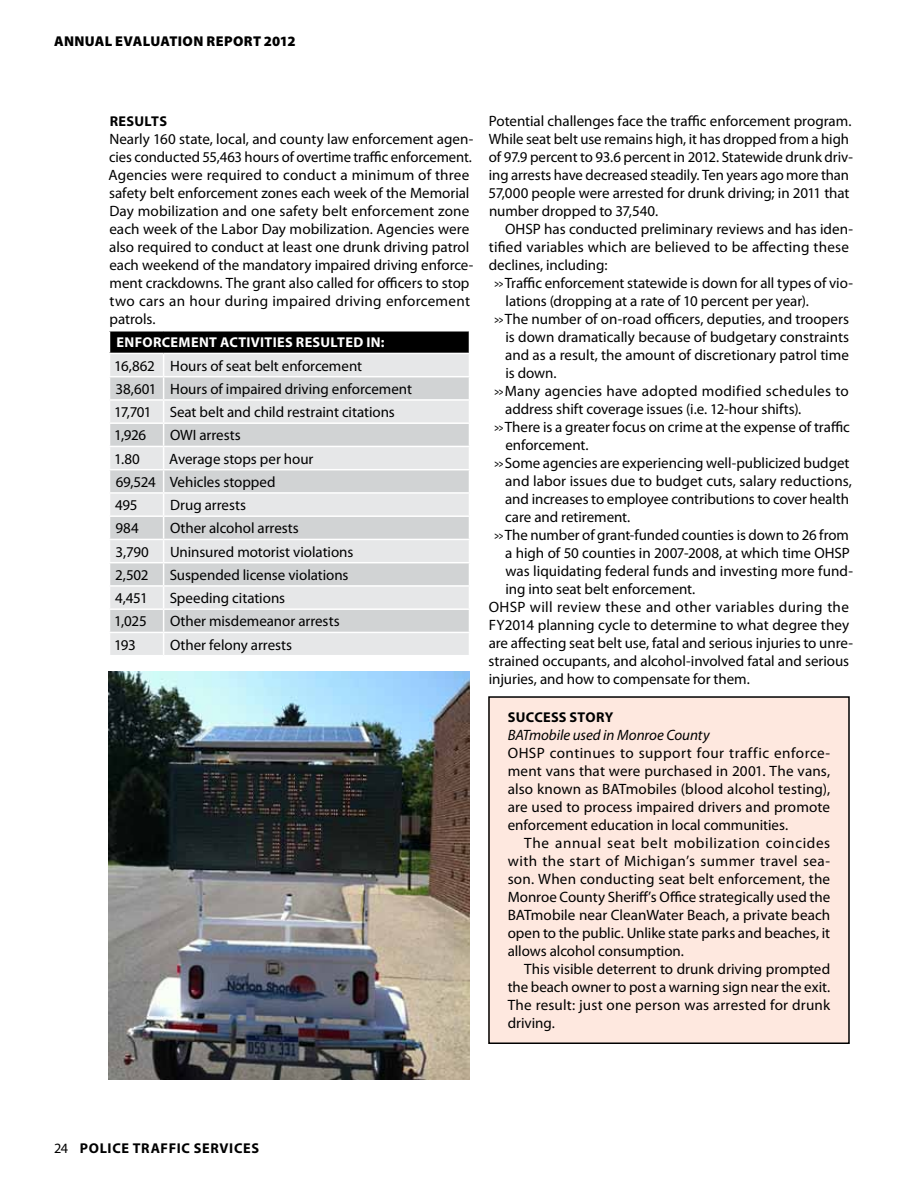
<style>
.page{position:relative;width:918px;height:1188px;background:#fff}
.page>*{position:absolute;margin:0;border:0;box-sizing:border-box;transform-origin:0 0}
.t1{font:15px/18px "Myriad Pro";color:#000}
.t2{font:15px "Myriad Pro";letter-spacing:.02em;color:#000}
.t3{font:italic 15px "Myriad Pro";letter-spacing:-.005em;color:#000}
.t4{font:700 14.25px "Myriad Pro";letter-spacing:.02em;color:#000}
.t5{font:700 14.25px "Myriad Pro";color:#fff}
.t6{font:900 14.25px "Myriad Pro";letter-spacing:.02em;color:#000}
.s1{font-weight:700;font-stretch:condensed;font-size:10.5px}
.s2{font-weight:400}
</style>
<div class="page">
<div style="left:109px;top:331px;width:360px;height:22px;background:#000"></div>
<div style="left:110px;top:354px;width:359px;height:301px;background:#e6e7e8"></div>
<svg style="left:110px;top:377px;width:359px;height:255px;background:#dadcdd"></svg>
<hr style="left:109px;top:330px;width:55px;height:2px;background:#fff">
<hr style="left:164px;top:330px;width:306px;height:2px;background:#fff">
<hr style="left:109px;top:376px;width:55px;height:1px;background:#fff">
<hr style="left:164px;top:376px;width:306px;height:1px;background:#fff">
<hr style="left:109px;top:399px;width:55px;height:2px;background:#fff">
<hr style="left:164px;top:399px;width:306px;height:2px;background:#fff">
<hr style="left:109px;top:422px;width:55px;height:2px;background:#fff">
<hr style="left:164px;top:422px;width:306px;height:2px;background:#fff">
<hr style="left:109px;top:446px;width:55px;height:1px;background:#fff">
<hr style="left:164px;top:446px;width:306px;height:1px;background:#fff">
<hr style="left:109px;top:469px;width:55px;height:1px;background:#fff">
<hr style="left:164px;top:469px;width:306px;height:1px;background:#fff">
<hr style="left:109px;top:492px;width:55px;height:2px;background:#fff">
<hr style="left:164px;top:492px;width:306px;height:2px;background:#fff">
<hr style="left:109px;top:515px;width:55px;height:2px;background:#fff">
<hr style="left:164px;top:515px;width:306px;height:2px;background:#fff">
<hr style="left:109px;top:539px;width:55px;height:1px;background:#fff">
<hr style="left:164px;top:539px;width:306px;height:1px;background:#fff">
<hr style="left:109px;top:562px;width:55px;height:1px;background:#fff">
<hr style="left:164px;top:562px;width:306px;height:1px;background:#fff">
<hr style="left:109px;top:585px;width:55px;height:2px;background:#fff">
<hr style="left:164px;top:585px;width:306px;height:2px;background:#fff">
<hr style="left:109px;top:608px;width:55px;height:2px;background:#fff">
<hr style="left:164px;top:608px;width:306px;height:2px;background:#fff">
<hr style="left:109px;top:632px;width:55px;height:1px;background:#fff">
<svg style="left:109px;top:332px;width:1px;height:21px"></svg>
<hr style="left:164px;top:632px;width:306px;height:1px;background:#fff">
<svg style="left:163px;top:354px;width:1px;height:301px"></svg>
<div style="left:489px;top:697px;width:360px;height:346px;background:#fee8df"></div>
<div style="left:488px;top:696px;width:362px;height:348px;border:2px solid #000"></div>
<img style="left:108px;top:672px;width:362px;height:408px">
<p class="t6" style="left:54px;top:32px;width:243px">ANNUAL EVALUATION REPORT 2012</p>
<p class="t4" style="left:110px;top:112px;width:59px">RESULTS</p>
<p class="t1" style="left:108px;top:130px;width:367px">N early 160 state, local, and county law enforcement agen&shy;cies conducted 55,463 hours of overtime traffic enforcement.<br>Agencies were required to conduct a minimum of three safety belt enforcement zones each week of the Memorial Day mobilization and one safety belt enforcement zone each week of the Labor Day mobilization. Agencies were also required to conduct at least one drunk driving patrol each weekend of the mandatory impaired driving enforce&shy;ment crackdowns. The grant also called for officers to stop two cars an hour during impaired driving enforcement patrols.</p>
<p class="t5" style="left:116px;top:333px;width:10px">ENFORCEMENT</p>
<p class="t5" style="left:220px;top:333px;width:9px">ACTIVITIES</p>
<p class="t5" style="left:296px;top:333px;width:10px">RESULTED</p>
<p class="t5" style="left:366px;top:333px;width:20px">IN :</p>
<p class="t1" style="left:114px;top:354px;width:299px;line-height:23.2px">16,862 H ours of seat belt enforcement<br>38,601 Hours of impaired driving enforcement 17,701 Seat belt and child restraint citations 1,926</p>
<p class="t1" style="left:170px;top:426px;width:72px">OWI arrests</p>
<p class="t1" style="left:115px;top:447px;width:200px;line-height:23.2px;text-indent:54px">Average stops per hour<br>69,524 Vehicles stopped<br>495</p>
<p class="t1" style="left:114px;top:449px;width:27px">1.80</p>
<p class="t1" style="left:170px;top:496px;width:77px">Drug arrests</p>
<p class="t1" style="left:116px;top:519px;width:25px">984</p>
<p class="t1" style="left:170px;top:519px;width:130px">Other alcohol arrests</p>
<p class="t1" style="left:116px;top:542px;width:35px">3,790</p>
<p class="t1" style="left:170px;top:542px;width:185px">Uninsured motorist violations</p>
<p class="t1" style="left:115px;top:566px;width:35px">2,502</p>
<p class="t1" style="left:170px;top:566px;width:180px">Suspended license violations</p>
<p class="t1" style="left:115px;top:589px;width:34px">4,451</p>
<p class="t1" style="left:170px;top:589px;width:117px">Speeding citations</p>
<p class="t1" style="left:114px;top:612px;width:34px">1,025</p>
<p class="t1" style="left:170px;top:612px;width:171px">Other misdemeanor arrests</p>
<p class="t1" style="left:114px;top:635px;width:23px">193</p>
<p class="t1" style="left:170px;top:635px;width:124px">Other felony arrests</p>
<p class="t1" style="left:488px;top:112px;width:366px">Potential challenges face the traffic enforcement program.<br>While seat belt use remains high, it has dropped from a high of 97.9 percent to 93.6 percent in 2012. Statewide drunk driv&shy;ing arrests have decreased steadily. Ten years ago more than 57,000 people were arrested for drunk driving; in 2011 that number dropped to 37,540.</p>
<p class="t1" style="left:505px;top:220px;width:349px">OHSP has conducted preliminary reviews and has iden-</p>
<p class="t1" style="left:489px;top:238px;width:362px">tified variables which are believed to be affecting these</p>
<p class="t1" style="left:489px;top:256px;width:120px">declines, including:</p>
<p class="t1" style="left:495px;top:274px;width:360px"><span class="s1">&gt;&gt;</span> Traffic enforcement statewide is down for all types of vio-</p>
<p class="t1" style="left:506px;top:292px;width:305px">lations (dropping at a rate of 10 percent per year).</p>
<p class="t1" style="left:495px;top:310px;width:356px"><span class="s1">&gt;&gt;</span> The number of on-road officers, deputies, and troopers</p>
<p class="t1" style="left:505px;top:328px;width:345px">is down dramatically because of budgetary constraints</p>
<p class="t1" style="left:505px;top:346px;width:345px">and as a result, the amount of discretionary patrol time</p>
<p class="t1" style="left:505px;top:364px;width:53px">is down.</p>
<p class="t2" style="left:495px;top:382px;width:356px"><span class="s1">&gt;&gt;</span>Many agencies have adopted modified schedules to</p>
<p class="t1" style="left:505px;top:400px;width:298px">address shift coverage issues (i.e. 12-hour shifts).</p>
<p class="t1" style="left:495px;top:418px;width:357px"><span class="s1">&gt;&gt;</span> There is a greater focus on crime at the expense of traffic</p>
<p class="t1" style="left:505px;top:436px;width:85px">enforcement.</p>
<p class="t1" style="left:495px;top:454px;width:357px"><span class="s1">&gt;&gt;</span> Some agencies are experiencing well-publicized budget</p>
<p class="t1" style="left:505px;top:472px;width:348px">and labor issues due to budget cuts, salary reductions,</p>
<p class="t1" style="left:505px;top:490px;width:345px">and increases to employee contributions to cover health</p>
<p class="t1" style="left:505px;top:508px;width:127px">care and retirement.</p>
<p class="t1" style="left:495px;top:526px;width:356px"><span class="s1">&gt;&gt;</span> The number of grant-funded counties is down to 26 from</p>
<p class="t1" style="left:505px;top:544px;width:346px">a high of 50 counties in 2007-2008, at which time OHSP</p>
<p class="t1" style="left:505px;top:562px;width:349px">was liquidating federal funds and investing more fund-</p>
<p class="t1" style="left:505px;top:580px;width:192px">ing into seat belt enforcement.</p>
<p class="t2" style="left:489px;top:598px;width:362px">OHSP will review these and other variables during the</p>
<p class="t1" style="left:489px;top:616px;width:362px">FY2014 planning cycle to determine to what degree they</p>
<p class="t1" style="left:489px;top:634px;width:366px">are affecting seat belt use, fatal and serious injuries to unre-</p>
<p class="t1" style="left:489px;top:652px;width:362px">strained occupants, and alcohol-involved fatal and serious</p>
<p class="t1" style="left:489px;top:670px;width:263px">injuries, and how to compensate for them.</p>
<p class="t4" style="left:508px;top:708px;width:106px">SUCCESS STORY</p>
<p class="t3" style="left:508px;top:726px;width:203px">BATmobile used in Monroe County</p>
<p class="t1" style="left:508px;top:744px;width:324px;text-align:justify">OHSP continues to support four traffic enforce&shy;ment vans that were purchased in 2001. The vans, also known as BAT mobiles (blood alcohol testing), are used to process impaired drivers and promote enforcement education in local communities.</p>
<p class="t1" style="left:508px;top:834px;width:324px;text-align:justify;text-indent:16px">The annual seat belt mobilization coincides with the start of Michigan’s summer travel sea&shy;son. When conducting seat belt enforcement, the Monroe County Sheriff’s Office strategically used the BAT mobile near CleanWater Beach, a private beach open to the public. Unlike state parks and beaches, it allows alcohol consumption.</p>
<p class="t1" style="left:508px;top:960px;width:324px;text-align:justify;text-indent:16px">This visible deterrent to drunk driving prompted the beach owner to post a warning sign near the exit.<br>The result: just one person was arrested for drunk driving.</p>
<p class="t4" style="left:54px;top:1139px;width:38px"><span class="s2">24</span> POLICE</p>
<p class="t4" style="left:133px;top:1139px;width:18px">TRAFFIC</p>
<p class="t4" style="left:194px;top:1139px;width:11px">SERVICES</p>
</div>
